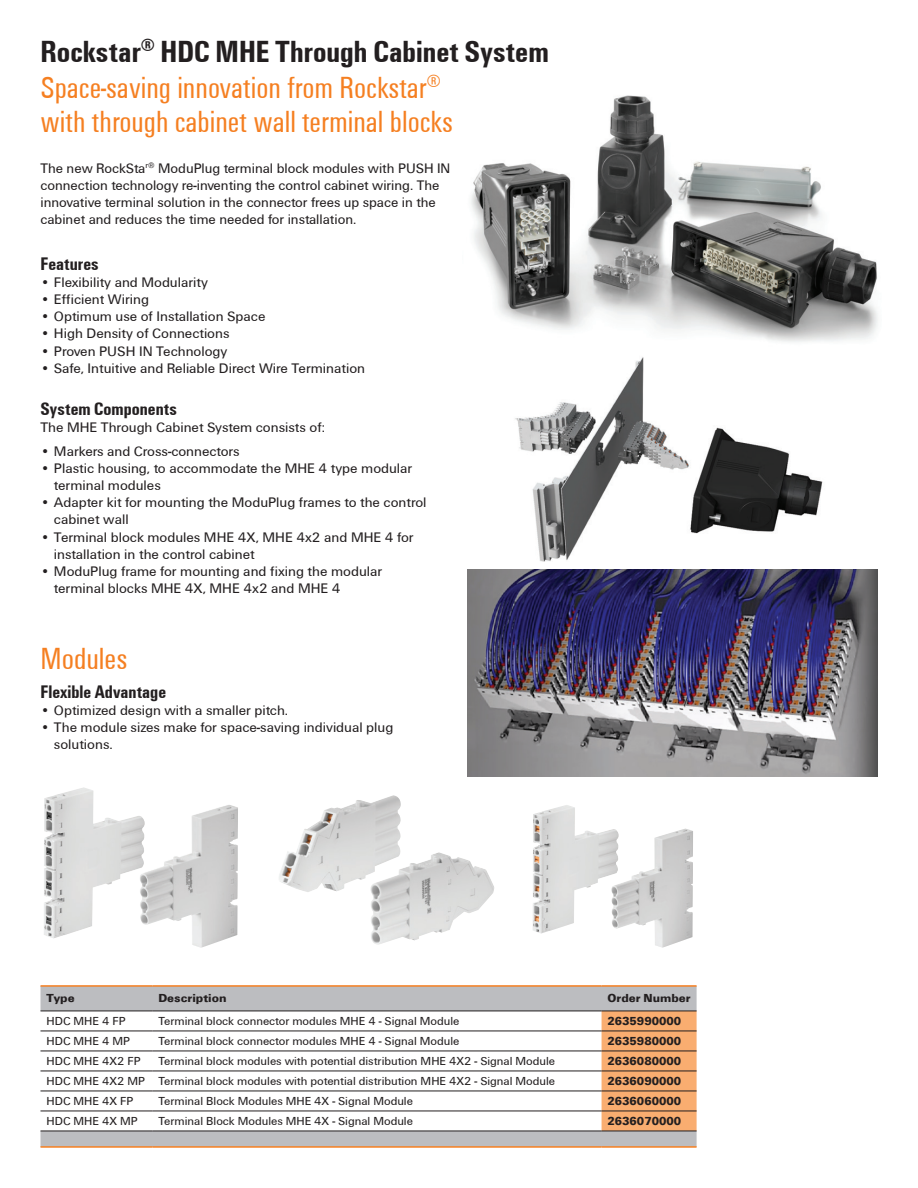
<style>
.page{position:relative;width:918px;height:1188px;background:#fff}
.page>*{position:absolute;margin:0;border:0;box-sizing:border-box;transform-origin:0 0}
.t1{font:31.5px/35.1px "Weidmueller Condensed";color:#f57f21}
.t2{font:700 18.75px "Weidmueller Condensed";color:#231f20}
.t3{font:14.25px/17.1px "Weidmueller";color:#231f20}
.t4{font:12px "Weidmueller";color:#231f20}
.t5{font:700 12px "Weidmueller";color:#231f20}
.s1{font-weight:700;color:#231f20}
</style>
<div class="page">
<svg style="left:40px;top:987px;width:657px;height:159px"></svg>
<div style="left:602px;top:1012px;width:95px;height:119px;background:#f9ad70"></div>
<hr style="left:40px;top:1146px;width:112px;height:2px;background:#f57f21">
<hr style="left:152px;top:1146px;width:450px;height:2px;background:#f57f21">
<hr style="left:602px;top:1146px;width:95px;height:2px;background:#f57f21">
<hr style="left:40px;top:1031px;width:112px;height:1px;background:#231f20">
<hr style="left:152px;top:1031px;width:450px;height:1px;background:#231f20">
<hr style="left:602px;top:1031px;width:95px;height:1px;background:#231f20">
<hr style="left:40px;top:1051px;width:112px;height:1px;background:#231f20">
<hr style="left:152px;top:1051px;width:450px;height:1px;background:#231f20">
<hr style="left:602px;top:1051px;width:95px;height:1px;background:#231f20">
<hr style="left:40px;top:1071px;width:112px;height:1px;background:#231f20">
<hr style="left:152px;top:1071px;width:450px;height:1px;background:#231f20">
<hr style="left:602px;top:1071px;width:95px;height:1px;background:#231f20">
<hr style="left:40px;top:1091px;width:112px;height:1px;background:#231f20">
<hr style="left:152px;top:1091px;width:450px;height:1px;background:#231f20">
<hr style="left:602px;top:1091px;width:95px;height:1px;background:#231f20">
<hr style="left:40px;top:1111px;width:112px;height:1px;background:#231f20">
<hr style="left:152px;top:1111px;width:450px;height:1px;background:#231f20">
<hr style="left:602px;top:1111px;width:95px;height:1px;background:#231f20">
<hr style="left:40px;top:1131px;width:112px;height:1px;background:#231f20">
<hr style="left:152px;top:1131px;width:450px;height:1px;background:#231f20">
<hr style="left:602px;top:1131px;width:95px;height:1px;background:#231f20">
<hr style="left:40px;top:985px;width:112px;height:2px;background:#f57f21">
<hr style="left:152px;top:985px;width:450px;height:2px;background:#f57f21">
<hr style="left:602px;top:985px;width:95px;height:2px;background:#f57f21">
<hr style="left:40px;top:1011px;width:112px;height:1px;background:#231f20">
<hr style="left:152px;top:1011px;width:450px;height:1px;background:#231f20">
<hr style="left:602px;top:1011px;width:95px;height:1px;background:#231f20">
<img style="left:279px;top:795px;width:122px;height:97px">
<img style="left:370px;top:852px;width:124px;height:93px">
<img style="left:44px;top:787px;width:96px;height:151px">
<img style="left:140px;top:805px;width:98px;height:143px">
<img style="left:533px;top:805px;width:78px;height:129px">
<img style="left:611px;top:829px;width:82px;height:119px">
<img style="left:471px;top:95px;width:407px;height:247px">
<img style="left:515px;top:357px;width:308px;height:205px">
<img style="left:467px;top:569px;width:411px;height:208px">
<h1 class="t1" style="left:40px;top:33px;width:510px"><span class="s1">Rockstar</span><sup>®</sup> <span class="s1">HDC MHE Through Cabinet System<br></span>Space-saving innovation from Rockstar<sup>®<br></sup>with through cabinet wall terminal blocks</h1>
<p class="t3" style="left:40px;top:159px;width:411px">The new RockSta<sup>r®</sup> ModuPlug terminal block modules with PUSH IN connection technology re-inventing the control cabinet wiring. The innovative terminal solution in the connector frees up space in the cabinet and reduces the time needed for installation.</p>
<h2 class="t2" style="left:40px;top:253px;width:60px">Features</h2>
<p class="t3" style="left:40px;top:274px;width:169px">• Flexibility and Modularity</p>
<p class="t3" style="left:40px;top:291px;width:110px">• Efficient Wiring</p>
<p class="t3" style="left:40px;top:308px;width:226px">• Optimum use of Installation Space</p>
<p class="t3" style="left:40px;top:325px;width:191px">• High Density of Connections</p>
<p class="t3" style="left:40px;top:342px;width:188px">• Proven PUSH IN Technology</p>
<p class="t3" style="left:40px;top:359px;width:326px">• Safe, Intuitive and Reliable Direct Wire Termination</p>
<h2 class="t2" style="left:40px;top:398px;width:138px">System Components</h2>
<p class="t3" style="left:40px;top:419px;width:286px">The MHE Through Cabinet System consists of:</p>
<p class="t3" style="left:40px;top:443px;width:200px">• Markers and Cross-connectors</p>
<p class="t3" style="left:54px;top:460px;width:360px;text-indent:-13px">• Plastic housing, to accommodate the MHE 4 type modular terminal modules</p>
<p class="t3" style="left:54px;top:494px;width:374px;text-indent:-13px">• Adapter kit for mounting the ModuPlug frames to the control cabinet wall</p>
<p class="t3" style="left:54px;top:528px;width:361px;text-indent:-13px">• Terminal block modules MHE 4X, MHE 4x2 and MHE 4 for installation in the control cabinet</p>
<p class="t3" style="left:54px;top:562px;width:330px;text-indent:-13px">• ModuPlug frame for mounting and fixing the modular terminal blocks MHE 4X, MHE 4x2 and MHE 4</p>
<h1 class="t1" style="left:40px;top:641px;width:88px">Modules</h1>
<h2 class="t2" style="left:40px;top:681px;width:127px">Flexible Advantage</h2>
<p class="t3" style="left:40px;top:702px;width:249px">• Optimized design with a smaller pitch.</p>
<p class="t3" style="left:54px;top:719px;width:341px;text-indent:-13px">• The module sizes make for space-saving individual plug solutions.</p>
<p class="t5" style="left:46px;top:991px;width:30px">Type</p>
<p class="t5" style="left:158px;top:991px;width:70px">Description</p>
<p class="t5" style="left:608px;top:991px;width:85px">Order Number</p>
<p class="t4" style="left:46px;top:1014px;width:81px">HDC MHE 4 FP</p>
<p class="t4" style="left:158px;top:1014px;width:303px">Terminal block connector modules MHE 4 - Signal Module</p>
<p class="t5" style="left:608px;top:1014px;width:75px">2635990000</p>
<p class="t4" style="left:46px;top:1034px;width:85px">HDC MHE 4 MP</p>
<p class="t4" style="left:158px;top:1034px;width:303px">Terminal block connector modules MHE 4 - Signal Module</p>
<p class="t5" style="left:608px;top:1034px;width:75px">2635980000</p>
<p class="t4" style="left:46px;top:1054px;width:96px">HDC MHE 4X2 FP</p>
<p class="t4" style="left:158px;top:1054px;width:398px">Terminal block modules with potential distribution MHE 4X2 - Signal Module</p>
<p class="t5" style="left:608px;top:1054px;width:75px">2636080000</p>
<p class="t4" style="left:46px;top:1074px;width:510px">HDC MHE 4X2 MP Terminal block modules with potential distribution MHE 4X2 - Signal Module</p>
<p class="t5" style="left:608px;top:1074px;width:75px">2636090000</p>
<p class="t4" style="left:46px;top:1094px;width:88px">HDC MHE 4X FP</p>
<p class="t4" style="left:158px;top:1094px;width:256px">Terminal Block Modules MHE 4X - Signal Module</p>
<p class="t5" style="left:608px;top:1094px;width:75px">2636060000</p>
<p class="t4" style="left:46px;top:1114px;width:93px">HDC MHE 4X MP</p>
<p class="t4" style="left:158px;top:1114px;width:256px">Terminal Block Modules MHE 4X - Signal Module</p>
<p class="t5" style="left:608px;top:1114px;width:75px">2636070000</p>
</div>
